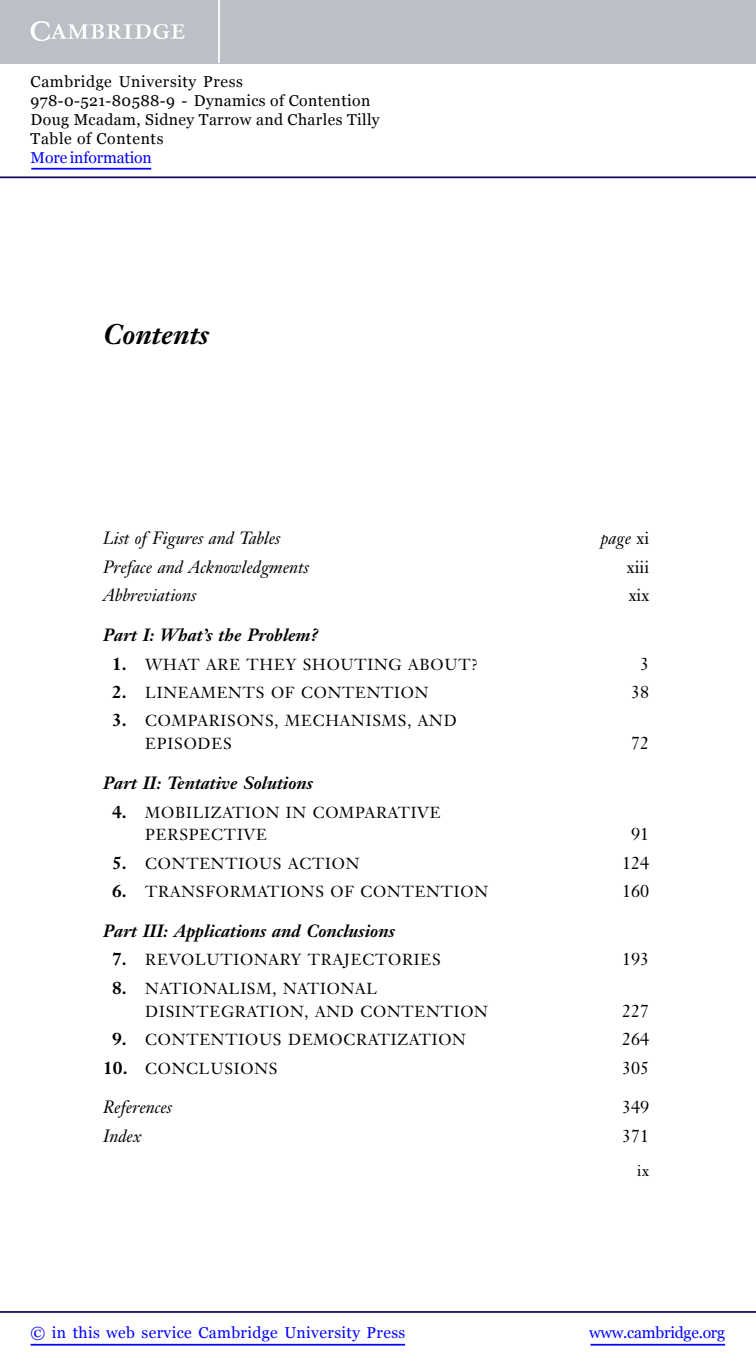
<style>
.page{position:relative;width:756px;height:1371px;background:#fff}
.page>*{position:absolute;margin:0;border:0;box-sizing:border-box;transform-origin:0 0}
.t1{font:italic 700 28px "Janson Text";color:#000}
.t2{font:italic 700 17.5px "Janson Text";color:#000}
.t3{font:italic 17.5px "Janson Text";color:#000}
.t4{font:17.5px "Janson Text";color:#000}
.t5{font:15.75px/22.8px "Janson Text";letter-spacing:.05em;color:#000}
.t6{font:15.75px/18.9px "Georgia";letter-spacing:.025em;color:#000}
.t7{font:15.75px "Georgia";letter-spacing:.025em;color:#00f}
.t8{font:15.75px "Georgia";letter-spacing:-.015em;color:#00f}
.t9{font:15.75px "Georgia";letter-spacing:-.01em;color:#00f}
.s1{font-style:normal}
.s2{font-weight:700;font-size:17.5px}
</style>
<div class="page">
<div style="left:0;top:0;width:756px;height:63px;background:#bac0c6"></div>
<svg style="left:31px;top:21px;width:154px;height:20px"></svg>
<hr style="left:218px;top:0;width:2px;height:63px;background:#fff">
<hr style="left:0;top:176px;width:756px;height:2px;background:#150666">
<hr style="left:591px;top:1343px;width:134px;height:2px;background:#00f">
<hr style="left:0;top:1310px;width:756px;height:2px;background:#150666">
<hr style="left:31px;top:1343px;width:374px;height:2px;background:#00f">
<hr style="left:31px;top:168px;width:120px;height:2px;background:#00f">
<p class="t6" style="left:31px;top:72px;width:351px">Cambridge University Press 978-0-521-80588-9 - Dynamics of Contention Doug Mcadam, Sidney Tarrow and Charles Tilly Table of Contents</p>
<p class="t9" style="left:31px;top:148px;width:123px">More information</p>
<p class="t1" style="left:103px;top:323px;width:107px">Contents</p>
<p class="t3" style="left:103px;top:531px;width:179px">List of Figures and Tables</p>
<p class="t3" style="left:601px;top:531px;width:50px">page <span class="s1">xi</span></p>
<p class="t3" style="left:103px;top:560px;width:207px">Preface and Acknowledgments</p>
<p class="t4" style="left:627px;top:559px;width:24px">xiii</p>
<p class="t3" style="left:103px;top:588px;width:95px">Abbreviations</p>
<p class="t4" style="left:629px;top:588px;width:22px">xix</p>
<p class="t2" style="left:103px;top:628px;width:217px">Part I: What’s the Problem?</p>
<p class="t5" style="left:112px;top:654px;width:368px"><span class="s2">1.</span> WHAT ARE THEY SHOUTING ABOUT?</p>
<p class="t4" style="left:640px;top:656px;width:11px">3</p>
<p class="t5" style="left:112px;top:682px;width:318px"><span class="s2">2.</span> LINEAMENTS OF CONTENTION</p>
<p class="t4" style="left:631px;top:684px;width:20px">38</p>
<p class="t5" style="left:145px;top:711px;width:313px;text-indent:-33px"><span class="s2">3.</span> COMPARISONS, MECHANISMS, AND<br>EPISODES</p>
<p class="t4" style="left:631px;top:736px;width:20px">72</p>
<p class="t2" style="left:103px;top:776px;width:211px">Part II: Tentative Solutions</p>
<p class="t5" style="left:145px;top:802px;width:297px;text-indent:-33px"><span class="s2">4.</span> MOBILIZATION IN COMPARATIVE<br>PERSPECTIVE</p>
<p class="t4" style="left:631px;top:827px;width:20px">91</p>
<p class="t5" style="left:112px;top:853px;width:249px"><span class="s2">5.</span> CONTENTIOUS ACTION</p>
<p class="t4" style="left:622px;top:855px;width:29px">124</p>
<p class="t5" style="left:112px;top:881px;width:378px"><span class="s2">6.</span> TRANSFORMATIONS OF CONTENTION</p>
<p class="t4" style="left:622px;top:883px;width:29px">160</p>
<p class="t2" style="left:103px;top:924px;width:293px">Part III: Applications and Conclusions</p>
<p class="t5" style="left:112px;top:950px;width:330px"><span class="s2">7.</span> REVOLUTIONARY TRAJECTORIES</p>
<p class="t4" style="left:622px;top:952px;width:29px">193</p>
<p class="t5" style="left:145px;top:978px;width:344px;text-indent:-33px"><span class="s2">8.</span> NATIONALISM, NATIONAL<br>DISINTEGRATION, AND CONTENTION</p>
<p class="t4" style="left:622px;top:1003px;width:29px">227</p>
<p class="t5" style="left:112px;top:1029px;width:356px"><span class="s2">9.</span> CONTENTIOUS DEMOCRATIZATION</p>
<p class="t4" style="left:622px;top:1031px;width:29px">264</p>
<p class="t5" style="left:103px;top:1058px;width:176px"><span class="s2">10.</span> CONCLUSIONS</p>
<p class="t4" style="left:622px;top:1060px;width:29px">305</p>
<p class="t3" style="left:103px;top:1100px;width:70px">References</p>
<p class="t4" style="left:622px;top:1100px;width:29px">349</p>
<p class="t3" style="left:103px;top:1129px;width:40px">Index</p>
<p class="t4" style="left:622px;top:1128px;width:29px">371</p>
<p class="t5" style="left:637px;top:1160px;width:14px">ix</p>
<p class="t7" style="left:31px;top:1322px;width:376px">© in this web service Cambridge University Press</p>
<p class="t8" style="left:589px;top:1322px;width:137px">www.cambridge.org</p>
</div>
